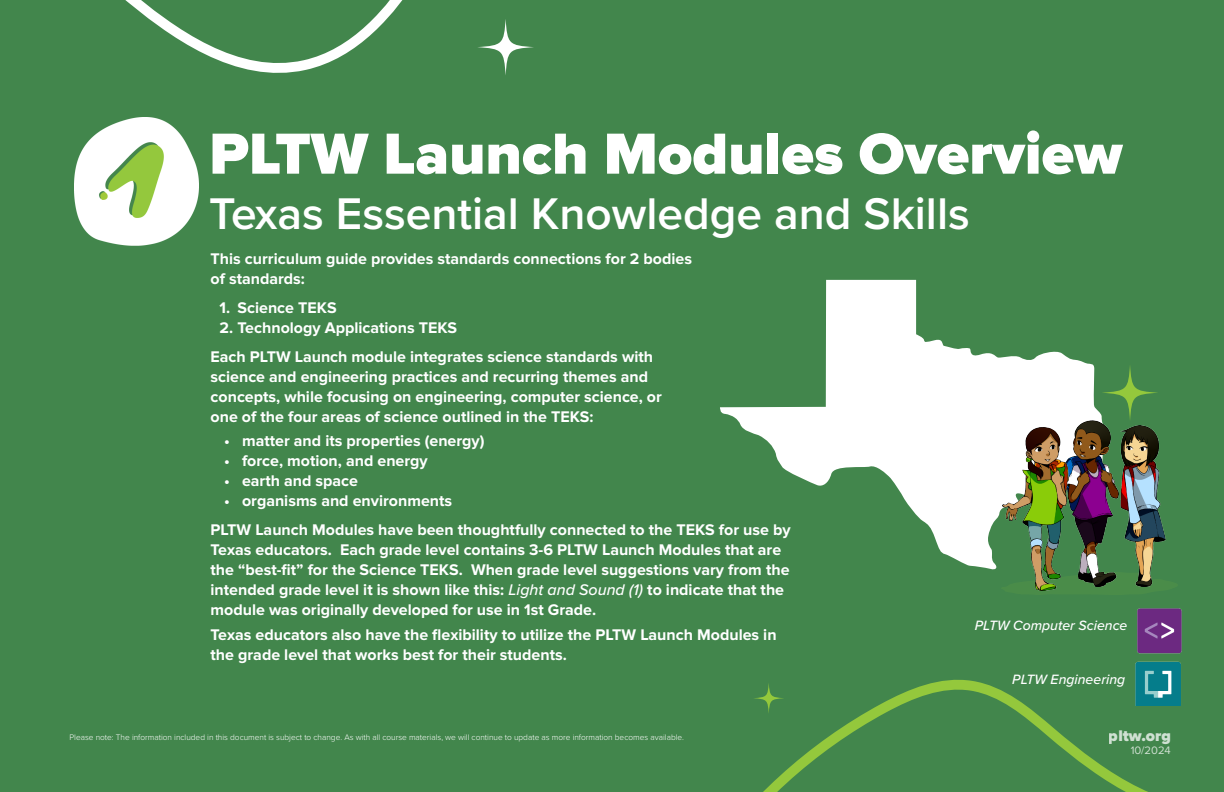
<style>
.page{position:relative;width:1224px;height:792px;background:#42864c}
.page>*{position:absolute;margin:0;border:0;box-sizing:border-box;transform-origin:0 0}
.t1{font:900 60px "Proxima Nova";color:#fff}
.t2{font:600 46px "Proxima Nova";color:#fff}
.t3{font:700 16px/20px "Proxima Nova";color:#fff}
.t4{font:900 16px "Proxima Nova";color:#fff}
.t5{font:italic 500 14px "Proxima Nova";color:#fff}
.t6{font:11.2px "Proxima Nova";color:#fff}
.t7{font:300 8.3px "Proxima Nova";color:#fff}
.s1{font-weight:500;font-style:italic}
</style>
<div class="page">
<svg style="left:754px;top:366px;width:403px;height:426px"></svg>
<svg style="left:125px;top:0;width:409px;height:118px"></svg>
<img style="left:74px;top:118px;width:125px;height:127px">
<svg style="left:720px;top:280px;width:390px;height:291px"></svg>
<svg style="left:1000px;top:572px;width:157px;height:24px"></svg>
<img style="left:1065px;top:420px;width:53px;height:166px">
<img style="left:1121px;top:425px;width:45px;height:162px">
<img style="left:1003px;top:427px;width:65px;height:164px">
<img style="left:1136px;top:607px;width:46px;height:48px">
<img style="left:1135px;top:661px;width:46px;height:45px">
<p class="t1" style="left:209px;top:119px;width:915px">PLTW Launch Modules Overview</p>
<p class="t2" style="left:209px;top:179px;width:762px">Texas Essential Knowledge and Skills</p>
<p class="t3" style="left:211px;top:249px;width:483px">This curriculum guide provides standards connections for 2 bodies</p>
<p class="t3" style="left:211px;top:269px;width:96px">of standards:</p>
<p class="t3" style="left:220px;top:298px;width:119px">1. Science TEKS</p>
<p class="t3" style="left:220px;top:318px;width:239px">2. Technology Applications TEKS</p>
<p class="t3" style="left:211px;top:347px;width:444px">Each PLTW Launch module integrates science standards with</p>
<p class="t3" style="left:211px;top:367px;width:439px">science and engineering practices and recurring themes and</p>
<p class="t3" style="left:211px;top:387px;width:453px">concepts, while focusing on engineering, computer science, or</p>
<p class="t3" style="left:211px;top:407px;width:385px">one of the four areas of science outlined in the TEKS:</p>
<p class="t3" style="left:224px;top:431px;width:262px">• matter and its properties (energy)</p>
<p class="t3" style="left:224px;top:451px;width:205px">• force, motion, and energy</p>
<p class="t3" style="left:224px;top:471px;width:135px">• earth and space</p>
<p class="t3" style="left:224px;top:491px;width:230px">• organisms and environments</p>
<p class="t3" style="left:211px;top:520px;width:582px">PLTW Launch Modules have been thoughtfully connected to the TEKS for use by Texas educators. Each grade level contains 3-6 PLTW Launch Modules that are the “best-fit” for the Science TEKS. When grade level suggestions vary from the intended grade level it is shown like this: <span class="s1">Light and Sound (1)</span> to indicate that the module was originally developed for use in 1st Grade.</p>
<p class="t3" style="left:211px;top:625px;width:568px">Texas educators also have the flexibility to utilize the PLTW Launch Modules in the grade level that works best for their students.</p>
<p class="t7" style="left:69px;top:731px;width:616px">Please note: The information included in this document is subject to change. As with all course materials, we will continue to update as more information becomes available.</p>
<p class="t5" style="left:975px;top:615px;width:154px">PLTW Computer Science</p>
<p class="t5" style="left:1012px;top:669px;width:114px">PLTW Engineering</p>
<p class="t4" style="left:1109px;top:726px;width:64px">pltw.org</p>
<p class="t6" style="left:1131px;top:744px;width:42px">10/2024</p>
</div>
